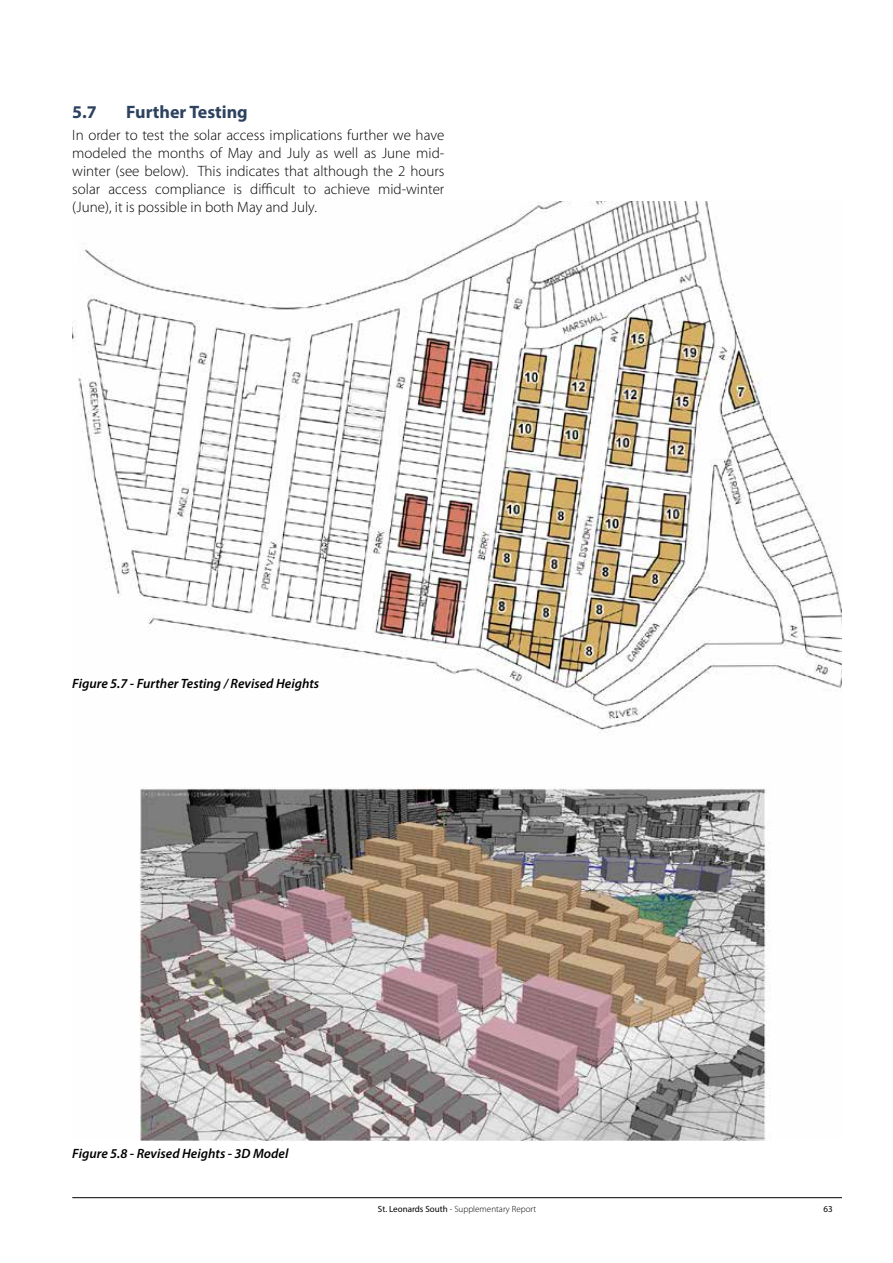
<style>
.page{position:relative;width:893px;height:1263px;background:#fff}
.page>*{position:absolute;margin:0;border:0;box-sizing:border-box;transform-origin:0 0}
.t1{font:700 18px "Myriad Pro";color:#2d425f}
.t2{font:300 15px/18px "Myriad Pro";color:#000;text-align:justify}
.t3{font:italic 600 13.5px "Myriad Pro";color:#000}
.t4{font:300 9px "Myriad Pro";color:#000}
.t5{font:9px "Myriad Pro";color:#000}
.s1{font-weight:400}
</style>
<div class="page">
<hr style="left:72px;top:1197px;width:770px;height:1px;background:#000">
<img style="left:72px;top:202px;width:770px;height:939px">
<p class="t1" style="left:72px;top:100px;width:26px">5.7</p>
<p class="t1" style="left:126px;top:100px;width:123px">Further Testing</p>
<p class="t2" style="left:72px;top:126px;width:374px">In order to test the solar access implications further we have modeled the months of May and July as well as June mid&shy;winter (see below). This indicates that although the 2 hours solar access compliance is difficult to achieve mid-winter (June), it is possible in both May and July.</p>
<p class="t3" style="left:72px;top:674px;width:249px">Figure 5.7 - Further Testing / Revised Heights</p>
<p class="t3" style="left:72px;top:1145px;width:218px">Figure 5.8 - Revised Heights - 3D Model</p>
<p class="t4" style="left:378px;top:1203px;width:160px"><span class="s1">St. Leonards South</span> - Supplementary Report</p>
<p class="t5" style="left:824px;top:1203px;width:11px">63</p>
</div>
